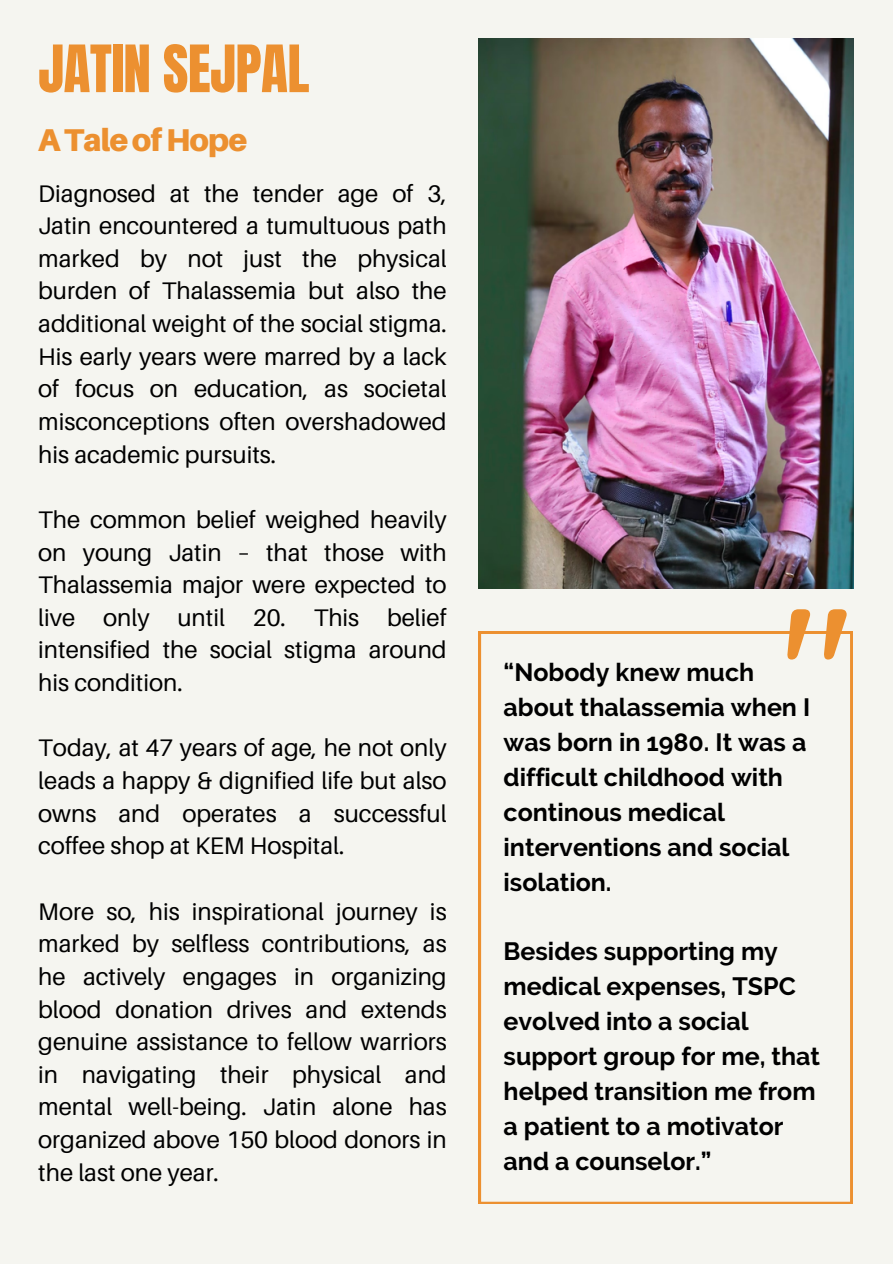
<style>
.page{position:relative;width:893px;height:1264px;background:#fff}
.page>*{position:absolute;margin:0;border:0;box-sizing:border-box;transform-origin:0 0}
.t1{font:500 176.4px "Quicksand";color:#ec9030}
.t2{font:55.5px "Anton";letter-spacing:-.01em;color:#ec9030}
.t3{font:900 31.5px "Aileron";letter-spacing:-.03em;color:#ec9030}
.t4{font:700 24.9px/34.8px "Raleway";color:#000}
.t5{font:24px/32.7px "Aileron";color:#000;text-align:justify}
</style>
<div class="page">
<div style="left:0;top:0;width:892px;height:1263px;background:#f5f5f0"></div>
<img style="left:479px;top:38px;width:374px;height:550px">
<svg style="left:479px;top:631px;width:373px;height:572px"></svg>
<p class="t2" style="left:38px;top:29px;width:272px">JATIN SEJPAL</p>
<p class="t3" style="left:38px;top:121px;width:210px">ATaleofHope</p>
<p class="t5" style="left:38px;top:176px;width:410px">Diagnosed at the tender age of 3, Jatin encountered a tumultuous path marked by not just the physical burden of Thalassemia but also the additional weight of the social stigma.<br>His early years were marred by a lack of focus on education, as societal misconceptions often overshadowed his academic pursuits.</p>
<p class="t5" style="left:38px;top:502px;width:410px">The common belief weighed heavily on young Jatin – that those with Thalassemia major were expected to live only until 20. This belief intensified the social stigma around his condition.</p>
<p class="t5" style="left:38px;top:731px;width:410px">Today, at 47 years of age, he not only leads a happy &amp; dignified life but also owns and operates a successful coffee shop at KEM Hospital.</p>
<p class="t5" style="left:38px;top:894px;width:410px">More so, his inspirational journey is marked by selfless contributions, as he actively engages in organizing blood donation drives and extends genuine assistance to fellow warriors in navigating their physical and mental well-being. Jatin alone has organized above 150 blood donors in the last one year.</p>
<p class="t1" style="left:780px;top:556px;width:74px">"</p>
<p class="t4" style="left:503px;top:655px;width:308px">“Nobody knew much about thalassemia when I was born in 1980. It was a difficult childhood with continous medical interventions and social isolation.</p>
<p class="t4" style="left:503px;top:934px;width:318px">Besides supporting my medical expenses, TSPC evolved into a social support group for me, that helped transition me from a patient to a motivator and a counselor.”</p>
</div>
